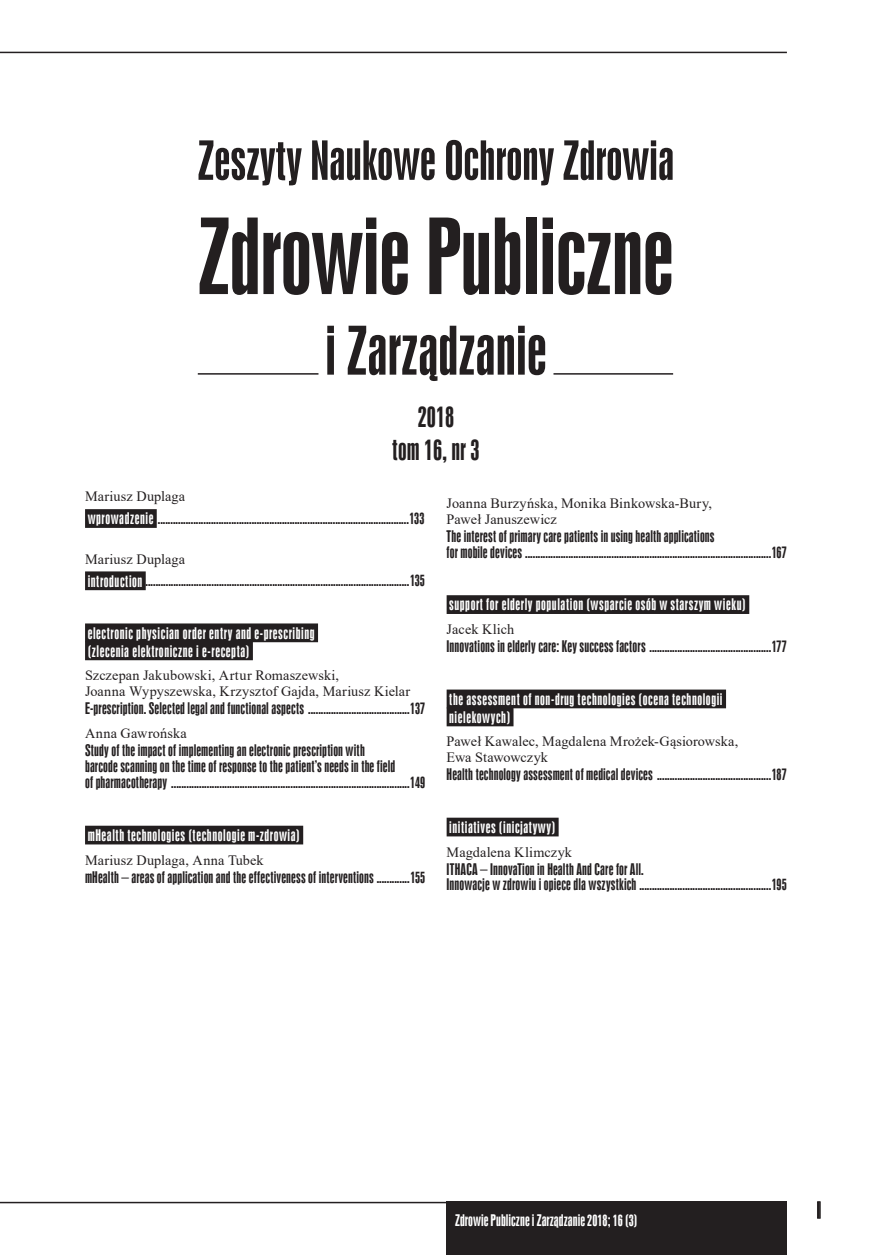
<style>
.page{position:relative;width:872px;height:1255px;background:#fff}
.page>*{position:absolute;margin:0;border:0;box-sizing:border-box;transform-origin:0 0}
.t1{font:97.8px "Swis 924 EU Normal";letter-spacing:-.005em;color:#231f20}
.t2{font:62.55px "Swis 924 EU Normal";color:#231f20}
.t3{font:50.4px "Swis 924 EU Normal";color:#231f20}
.t4{font:27px/32.4px "Swis 924 EU Normal";color:#231f20;text-align:center}
.t5{font:21px "Swis 924 EU Normal";color:#231f20}
.t6{font:15px/15.9px "Swis 924 EU Normal";letter-spacing:.01em;color:#231f20}
.t7{font:15px/18px "Swis 924 EU Normal";letter-spacing:.04em;color:#fff}
.t8{font:15px "Swis 924 EU Normal";letter-spacing:.04em;color:#231f20}
.t9{font:15px "Swis 924 EU Normal";letter-spacing:.005em;color:#fff}
.t10{font:14.25px/15.8px "Times New Roman";letter-spacing:.005em;color:#231f20}
.s1{color:#fff}
</style>
<div class="page">
<div style="left:817px;top:1201px;width:3px;height:17px;border:1px solid #231f20"></div>
<hr style="left:0;top:1201px;width:446px;height:2px;background:#231f20">
<div style="left:446px;top:1201px;width:341px;height:53px;background:#231f20"></div>
<hr style="left:0;top:52px;width:787px;height:1px;background:#231f20">
<hr style="left:198px;top:373px;width:120px;height:1px;background:#231f20">
<hr style="left:553px;top:373px;width:120px;height:1px;background:#231f20">
<div style="left:446px;top:595px;width:303px;height:19px;background:#231f20"></div>
<div style="left:446px;top:689px;width:280px;height:19px;background:#231f20"></div>
<div style="left:446px;top:707px;width:67px;height:19px;background:#231f20"></div>
<div style="left:446px;top:817px;width:112px;height:19px;background:#231f20"></div>
<div style="left:85px;top:509px;width:72px;height:19px;background:#231f20"></div>
<div style="left:85px;top:571px;width:61px;height:19px;background:#231f20"></div>
<div style="left:85px;top:623px;width:233px;height:19px;background:#231f20"></div>
<div style="left:85px;top:641px;width:168px;height:19px;background:#231f20"></div>
<div style="left:85px;top:825px;width:218px;height:19px;background:#231f20"></div>
<h3 class="t3" style="left:198px;top:130px;width:478px">Zeszyty Naukowe Ochrony Zdrowia</h3>
<h1 class="t1" style="left:198px;top:198px;width:477px">Zdrowie Publiczne</h1>
<h2 class="t2" style="left:325px;top:313px;width:223px">i Zarządzanie</h2>
<h3 class="t4" style="left:392px;top:401px;width:89px">2018<br>tom 16, nr 3</h3>
<p class="t10" style="left:446px;top:495px;width:267px">Joanna Burzyńska, Monika Binkowska-Bury,<br>Paweł Januszewicz</p>
<p class="t6" style="left:446px;top:528px;width:342px">The interest of primary care patients in using health applications<br>for mobile devices .................................................................................................167</p>
<p class="t10" style="left:85px;top:488px;width:102px">Mariusz Duplaga</p>
<p class="t8" style="left:88px;top:509px;width:338px"><span class="s1">wprowadzenie</span> ...................................................................................................133</p>
<p class="t10" style="left:85px;top:550px;width:102px">Mariusz Duplaga</p>
<p class="t8" style="left:88px;top:571px;width:339px"><span class="s1">introduction</span> ........................................................................................................135</p>
<p class="t7" style="left:88px;top:624px;width:228px">electronic physician order entry and e-prescribing (zlecenia elektroniczne i e-recepta)</p>
<p class="t10" style="left:85px;top:667px;width:327px">Szczepan Jakubowski, Artur Romaszewski,<br>Joanna Wypyszewska, Krzysztof Gajda, Mariusz Kielar</p>
<p class="t6" style="left:85px;top:700px;width:342px">E-prescription. Selected legal and functional aspects ........................................137</p>
<p class="t10" style="left:85px;top:725px;width:103px">Anna Gawrońska</p>
<p class="t6" style="left:85px;top:743px;width:342px">Study of the impact of implementing an electronic prescription with<br>barcode scanning on the time of response to the patient’s needs in the field<br>of pharmacotherapy ..............................................................................................149</p>
<p class="t7" style="left:88px;top:826px;width:214px">mHealth technologies (technologie m-zdrowia)</p>
<p class="t10" style="left:85px;top:851px;width:180px">Mariusz Duplaga, Anna Tubek</p>
<p class="t6" style="left:85px;top:869px;width:342px">mHealth – areas of application and the effectiveness of interventions .............155</p>
<p class="t7" style="left:449px;top:595px;width:298px">support for elderly population (wsparcie osób w starszym wieku)</p>
<p class="t10" style="left:446px;top:621px;width:69px">Jacek Klich</p>
<p class="t6" style="left:446px;top:638px;width:342px">Innovations in elderly care: Key success factors ................................................177</p>
<p class="t7" style="left:449px;top:690px;width:275px">the assessment of non-drug technologies (ocena technologii nielekowych)</p>
<p class="t10" style="left:446px;top:733px;width:293px">Paweł Kawalec, Magdalena Mrożek-Gąsiorowska,<br>Ewa Stawowczyk</p>
<p class="t6" style="left:446px;top:766px;width:342px">Health technology assessment of medical devices .............................................187</p>
<p class="t7" style="left:449px;top:818px;width:108px">initiatives (inicjatywy)</p>
<p class="t10" style="left:446px;top:843px;width:127px">Magdalena Klimczyk</p>
<p class="t6" style="left:446px;top:861px;width:342px">ITHACA – InnovaTion in Health And Care for All.<br>Innowacje w zdrowiu i opiece dla wszystkich ....................................................195</p>
<p class="t9" style="left:455px;top:1211px;width:184px">Zdrowie Publiczne i Zarządzanie 2018; 16 (3)</p>
<h3 class="t5" style="left:816px;top:1197px;width:6px">I</h3>
</div>
